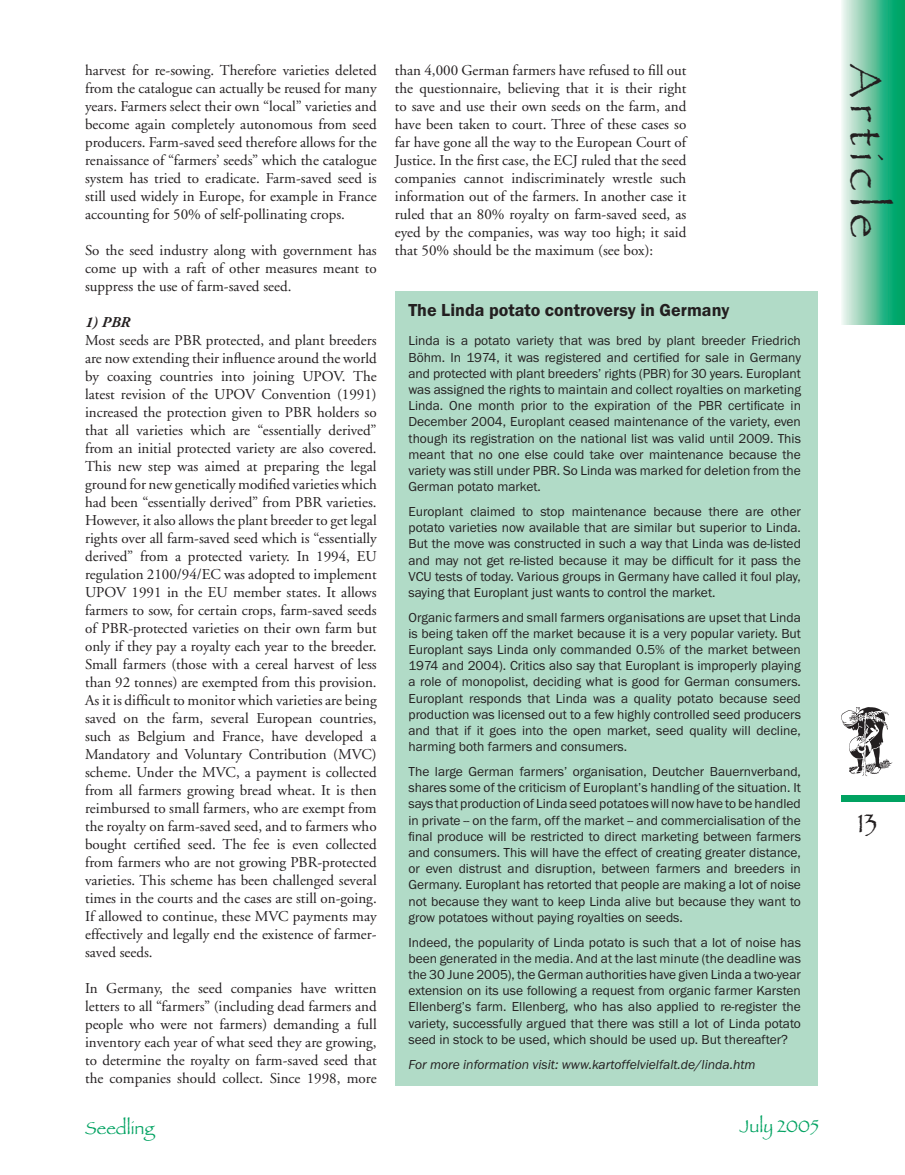
<style>
.page{position:relative;width:905px;height:1175px;background:#fff}
.page>*{position:absolute;margin:0;border:0;box-sizing:border-box;transform-origin:0 0}
.t1{font:45px "Papyrus Plain";letter-spacing:.15em;color:#231f20}
.t2{font:27px "Papyrus Plain";color:#231f20}
.t3{font:600 18px "Franklin Got ITC";color:#231f20}
.t4{font:18px "Papyrus Plain";color:#00a261}
.t5{font:15px/18px "Adobe Garamond";color:#231f20;text-align:justify}
.t6{font:italic 700 15px "Adobe Garamond";color:#231f20}
.t7{font:13.5px/16.2px "Franklin Got ITC";color:#231f20;text-align:justify}
.t8{font:italic 13.5px "Franklin Got ITC";color:#231f20}
</style>
<div class="page">
<div style="left:841px;top:795px;width:63px;height:6px;background:#00a261"></div>
<svg style="left:841px;top:707px;width:51px;height:69px"></svg>
<svg style="left:842px;top:0;width:62px;height:324px;background:#65c4a0"></svg>
<div style="left:395px;top:291px;width:422px;height:795px;background:#b1dbc7"></div>
<p class="t5" style="left:85px;top:61px;width:293px">harvest for re-sowing. Therefore varieties deleted</p>
<h1 class="t1" style="left:893px;top:64px;width:175px;rotate:90deg">Article</h1>
<p class="t5" style="left:395px;top:61px;width:293px">than 4,000 German farmers have refused to fill out the questionnaire, believing that it is their right to save and use their own seeds on the farm, and have been taken to court. Three of these cases so far have gone all the way to the European Court of Justice. In the first case, the ECJ ruled that the seed companies cannot indiscriminately wrestle such information out of the farmers. In another case it ruled that an 80% royalty on farm-saved seed, as eyed by the companies, was way too high; it said that 50% should be the maximum (see box):</p>
<p class="t5" style="left:85px;top:79px;width:293px">from the catalogue can actually be reused for many years. Farmers select their own “local” varieties and become again completely autonomous from seed producers. Farm-saved seed therefore allows for the renaissance of “farmers’ seeds” which the catalogue system has tried to eradicate. Farm-saved seed is still used widely in Europe, for example in France accounting for 50% of self-pollinating crops.</p>
<p class="t5" style="left:85px;top:241px;width:293px">So the seed industry along with government has come up with a raft of other measures meant to suppress the use of farm-saved seed.</p>
<p class="t6" style="left:85px;top:314px;width:46px">1) PBR</p>
<p class="t5" style="left:85px;top:331px;width:293px">Most seeds are PBR protected, and plant breeders are now extending their influence around the world by coaxing countries into joining UPOV. The latest revision of the UPOV Convention (1991) increased the protection given to PBR holders so that all varieties which are “essentially derived” from an initial protected variety are also covered.<br>This new step was aimed at preparing the legal ground for new genetically modified varieties which had been “essentially derived” from PBR varieties.<br>However, it also allows the plant breeder to get legal rights over all farm-saved seed which is “essentially derived” from a protected variety. In 1994, EU regulation 2100/94/EC was adopted to implement UPOV 1991 in the EU member states. It allows farmers to sow, for certain crops, farm-saved seeds of PBR-protected varieties on their own farm but only if they pay a royalty each year to the breeder.<br>Small farmers (those with a cereal harvest of less than 92 tonnes) are exempted from this provision.<br>As it is difficult to monitor which varieties are being saved on the farm, several European countries, such as Belgium and France, have developed a Mandatory and Voluntary Contribution (MVC) scheme. Under the MVC, a payment is collected from all farmers growing bread wheat. It is then reimbursed to small farmers, who are exempt from the royalty on farm-saved seed, and to farmers who bought certified seed. The fee is even collected from farmers who are not growing PBR-protected varieties. This scheme has been challenged several times in the courts and the cases are still on-going.<br>If allowed to continue, these MVC payments may effectively and legally end the existence of farmer&shy;saved seeds.</p>
<p class="t5" style="left:85px;top:979px;width:293px">In Germany, the seed companies have written letters to all “farmers” (including dead farmers and people who were not farmers) demanding a full inventory each year of what seed they are growing, to determine the royalty on farm-saved seed that the companies should collect. Since 1998, more</p>
<p class="t3" style="left:408px;top:300px;width:322px">The Linda potato controversy in Germany</p>
<p class="t7" style="left:408px;top:333px;width:394px">Linda is a potato variety that was bred by plant breeder Friedrich Böhm. In 1974, it was registered and certified for sale in Germany and protected with plant breeders’ rights (PBR) for 30 years. Europlant was assigned the rights to maintain and collect royalties on marketing Linda. One month prior to the expiration of the PBR certificate in December 2004, Europlant ceased maintenance of the variety, even though its registration on the national list was valid until 2009. This meant that no one else could take over maintenance because the variety was still under PBR. So Linda was marked for deletion from the German potato market.</p>
<p class="t7" style="left:408px;top:503px;width:394px">Europlant claimed to stop maintenance because there are other potato varieties now available that are similar but superior to Linda.<br>But the move was constructed in such a way that Linda was de-listed and may not get re-listed because it may be difficult for it pass the VCU tests of today. Various groups in Germany have called it foul play, saying that Europlant just wants to control the market.</p>
<p class="t7" style="left:408px;top:609px;width:394px">Organic farmers and small farmers organisations are upset that Linda is being taken off the market because it is a very popular variety. But Europlant says Linda only commanded 0.5% of the market between 1974 and 2004). Critics also say that Europlant is improperly playing a role of monopolist, deciding what is good for German consumers.<br>Europlant responds that Linda was a quality potato because seed production was licensed out to a few highly controlled seed producers and that if it goes into the open market, seed quality will decline, harming both farmers and consumers.</p>
<p class="t7" style="left:408px;top:763px;width:394px">The large German farmers’ organisation, Deutcher Bauernverband, shares some of the criticism of Europlant’s handling of the situation. It says that production of Linda seed potatoes will now have to be handled in private -- on the farm, off the market -- and commercialisation of the final produce will be restricted to direct marketing between farmers and consumers. This will have the effect of creating greater distance, or even distrust and disruption, between farmers and breeders in Germany. Europlant has retorted that people are making a lot of noise not because they want to keep Linda alive but because they want to grow potatoes without paying royalties on seeds.</p>
<p class="t7" style="left:408px;top:934px;width:394px">Indeed, the popularity of Linda potato is such that a lot of noise has been generated in the media. And at the last minute (the deadline was the 30 June 2005), the German authorities have given Linda a two-year extension on its use following a request from organic farmer Karsten Ellenberg’s farm. Ellenberg, who has also applied to re-register the variety, successfully argued that there was still a lot of Linda potato seed in stock to be used, which should be used up. But thereafter?</p>
<p class="t8" style="left:408px;top:1056px;width:348px">For more information visit: www.kartoffelvielfalt.de/linda.htm</p>
<h2 class="t2" style="left:857px;top:807px;width:21px">13</h2>
<p class="t4" style="left:85px;top:1117px;width:71px">Seedling</p>
<p class="t4" style="left:739px;top:1115px;width:81px">July 2005</p>
</div>
